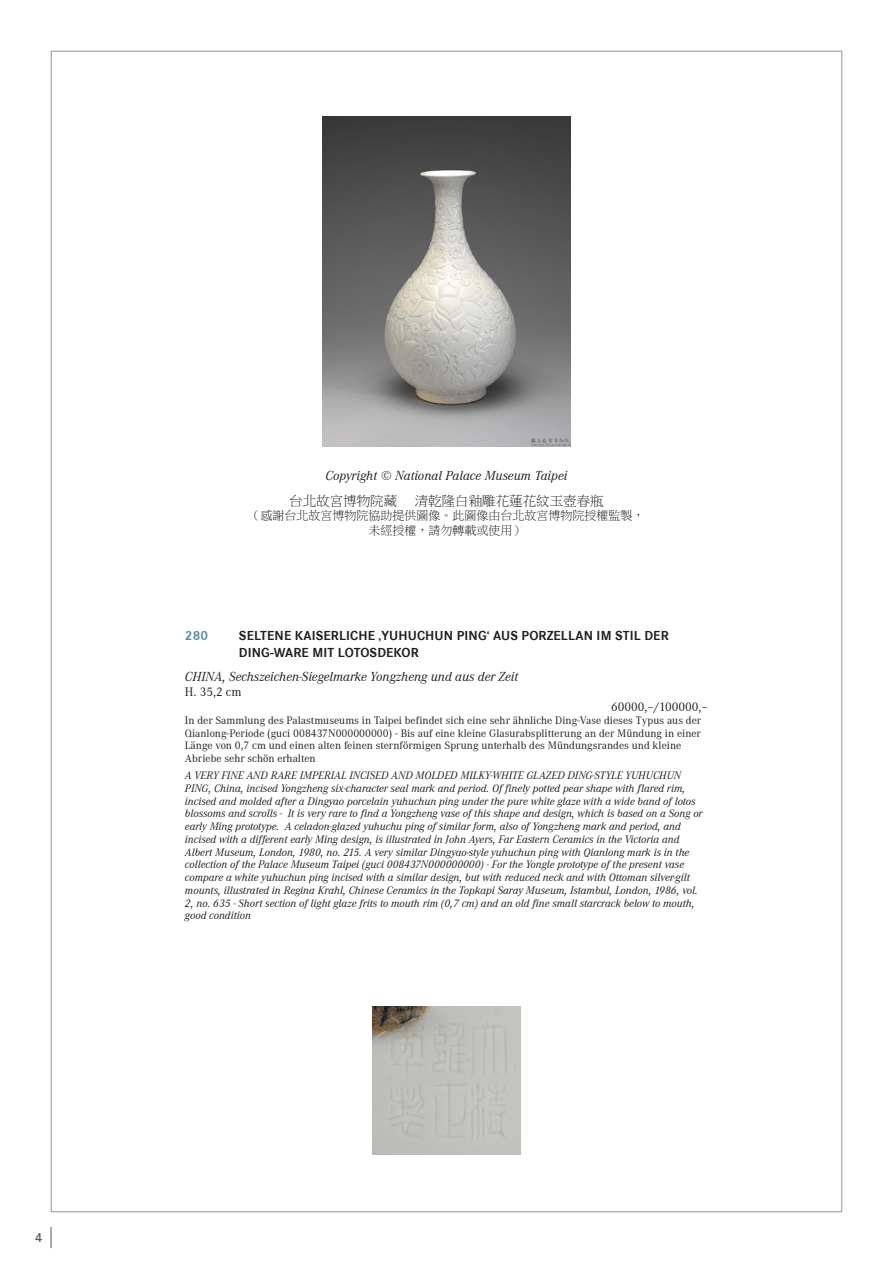
<style>
.page{position:relative;width:893px;height:1263px;background:#fff}
.page>*{position:absolute;margin:0;border:0;box-sizing:border-box;transform-origin:0 0}
.Katalognummer{font:700 13.5px/16.5px "Corporate S";letter-spacing:.01em;color:#231f20}
.OZL-Daten{font:italic 13.5px "Corporate A";color:#231f20}
.Legende{font:italic 13.5px "Corporate A";color:#231f20}
.China-Titel{font:13.5px "P Ming Li U";color:#231f20}
.Katalognummer-2{font:700 13.5px "Corporate S";color:#5c8ea4}
.t1{font:600 13.5px "Corporate S";color:#57585a}
.Body_Text{font:12.75px "Corporate A";color:#231f20}
.China-Titel-2{font:12px/14.4px "P Ming Li U";color:#231f20;text-align:center}
.Englisch{font:italic 11.25px/12.8px "Corporate A";color:#231f20}
.Kleintext{font:11.25px/12.8px "Corporate A";color:#231f20}
</style>
<div class="page">
<svg style="left:51px;top:1227px;width:1px;height:21px"></svg>
<img style="left:323px;top:117px;width:247px;height:330px">
<img style="left:372px;top:1006px;width:149px;height:149px">
<p class="t1" style="left:35px;top:1230px;width:9px">4</p>
<p class="Legende" style="left:326px;top:468px;width:243px">Copyright © National Palace Museum Taipei</p>
<p class="China-Titel" style="left:289px;top:494px;width:109px">台北故宮博物院藏</p>
<p class="China-Titel" style="left:415px;top:494px;width:190px">清乾隆白釉雕花蓮花紋玉壺春瓶</p>
<p class="China-Titel-2" style="left:248px;top:509px;width:398px">（感謝台北故宮博物院協助提供圖像。此圖像由台北故宮博物院授權監製，未經授權，請勿轉載或使用）</p>
<p class="Katalognummer-2" style="left:185px;top:628px;width:25px">280</p>
<p class="Katalognummer" style="left:239px;top:628px;width:431px">SELTENE KAISERLICHE ‚YUHUCHUN PING‘ AUS PORZELLAN IM STIL DER<br>DING-WARE MIT LOTOSDEKOR</p>
<p class="OZL-Daten" style="left:185px;top:668px;width:335px">CHINA, Sechszeichen-Siegelmarke Yongzheng und aus der Zeit</p>
<p class="Body_Text" style="left:185px;top:685px;width:58px">H. 35,2 cm</p>
<p class="Body_Text" style="left:611px;top:700px;width:98px">60000,–/100000,–</p>
<p class="Kleintext" style="left:185px;top:714px;width:518px">In der Sammlung des Palastmuseums in Taipei befindet sich eine sehr ähnliche Ding-Vase dieses Typus aus der Qianlong-Periode (guci 008437N000000000) - Bis auf eine kleine Glasurabsplitterung an der Mündung in einer Länge von 0,7 cm und einen alten feinen sternförmigen Sprung unterhalb des Mündungsrandes und kleine Abriebe sehr schön erhalten</p>
<p class="Englisch" style="left:185px;top:769px;width:519px">A VERY FINE AND RARE IMPERIAL INCISED AND MOLDED MILKY-WHITE GLAZED DING-STYLE YUHUCHUN PING, China, incised Yongzheng six-character seal mark and period. Of finely potted pear shape with flared rim, incised and molded after a Dingyao porcelain yuhuchun ping under the pure white glaze with a wide band of lotos blossoms and scrolls - It is very rare to find a Yongzheng vase of this shape and design, which is based on a Song or early Ming prototype. A celadon-glazed yuhuchu ping of similar form, also of Yongzheng mark and period, and incised with a different early Ming design, is illustrated in John Ayers, Far Eastern Ceramics in the Victoria and Albert Museum, London, 1980, no. 215. A very similar Dingyao-style yuhuchun ping with Qianlong mark is in the collection of the Palace Museum Taipei (guci 008437N000000000) - For the Yongle prototype of the present vase compare a white yuhuchun ping incised with a similar design, but with reduced neck and with Ottoman silver-gilt mounts, illustrated in Regina Krahl, Chinese Ceramics in the Topkapi Saray Museum, Istambul, London, 1986, vol.<br>2, no. 635 - Short section of light glaze frits to mouth rim (0,7 cm) and an old fine small starcrack below to mouth, good condition</p>
</div>
